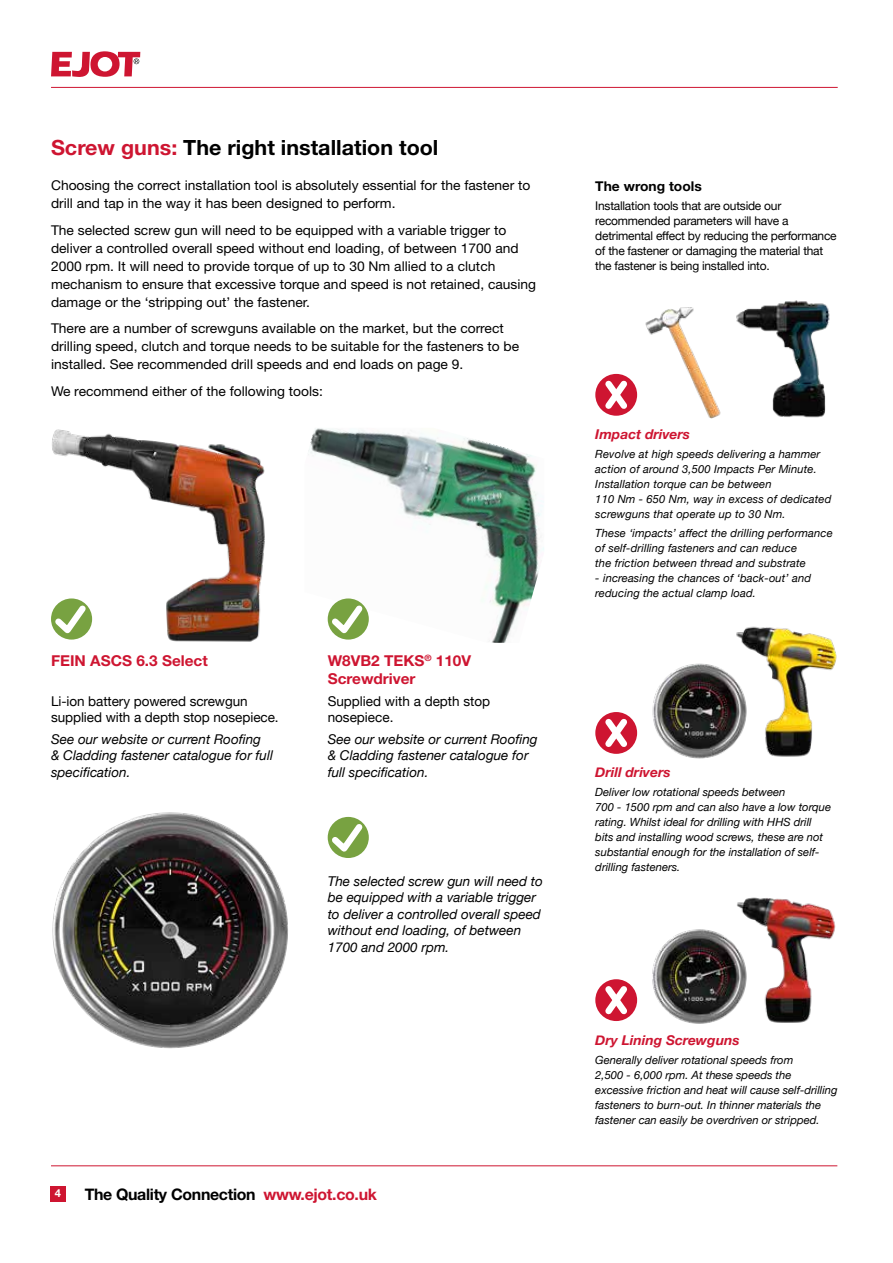
<style>
.page{position:relative;width:893px;height:1263px;background:#fff}
.page>*{position:absolute;margin:0;border:0;box-sizing:border-box;transform-origin:0 0}
.t1{font:700 21px "Helvetica Neue LT Std";color:#000}
.t2{font:700 15.9px "Helvetica Neue LT Std";letter-spacing:-.02em;color:#000}
.t3{font:700 15px/18px "Helvetica Neue LT Std";color:#ce1531}
.t4{font:13.5px/18px "Helvetica Neue LT Std";color:#000}
.t5{font:italic 13.5px/16.5px "Helvetica Neue";color:#000}
.t6{font:13.5px/16.5px "Helvetica Neue";letter-spacing:-.005em;color:#000}
.t7{font:italic 700 13.5px "Helvetica Neue";color:#ce1531}
.t8{font:700 13.5px "Helvetica Neue LT Std";color:#000}
.t9{font:12px/15px "Helvetica Neue";letter-spacing:-.02em;color:#000}
.t10{font:italic 11.25px/15px "Helvetica Neue";color:#000}
.t11{font:700 11.1px "Helvetica Neue LT Std";color:#fff}
.s1{color:#ce1531}
</style>
<div class="page">
<svg style="left:51px;top:51px;width:89px;height:26px"></svg>
<hr style="left:51px;top:87px;width:787px;height:1px;background:#ce1531">
<hr style="left:51px;top:1165px;width:786px;height:1px;background:#ce1531">
<div style="left:50px;top:1186px;width:16px;height:16px;background:#ce1531"></div>
<img style="left:736px;top:626px;width:101px;height:131px">
<img style="left:652px;top:662px;width:96px;height:96px">
<img style="left:737px;top:897px;width:99px;height:126px">
<img style="left:652px;top:928px;width:96px;height:96px">
<img style="left:736px;top:300px;width:94px;height:118px">
<img style="left:645px;top:307px;width:76px;height:112px">
<img style="left:52px;top:429px;width:213px;height:213px">
<img style="left:52px;top:812px;width:236px;height:237px">
<img style="left:308px;top:428px;width:236px;height:215px">
<svg style="left:51px;top:598px;width:41px;height:42px"></svg>
<svg style="left:51px;top:600px;width:40px;height:40px"></svg>
<svg style="left:328px;top:598px;width:41px;height:42px"></svg>
<svg style="left:326px;top:600px;width:42px;height:40px"></svg>
<svg style="left:328px;top:817px;width:41px;height:41px"></svg>
<svg style="left:327px;top:818px;width:41px;height:40px"></svg>
<svg style="left:595px;top:374px;width:42px;height:42px"></svg>
<svg style="left:600px;top:375px;width:33px;height:40px"></svg>
<svg style="left:595px;top:712px;width:42px;height:42px"></svg>
<svg style="left:600px;top:713px;width:33px;height:40px"></svg>
<svg style="left:595px;top:979px;width:42px;height:42px"></svg>
<svg style="left:600px;top:980px;width:33px;height:40px"></svg>
<h1 class="t1" style="left:51px;top:135px;width:389px"><span class="s1">Screw guns:</span> The right installation tool</h1>
<p class="t4" style="left:51px;top:176px;width:481px">Choosing the correct installation tool is absolutely essential for the fastener to drill and tap in the way it has been designed to perform.</p>
<p class="t4" style="left:51px;top:221px;width:487px">The selected screw gun will need to be equipped with a variable trigger to deliver a controlled overall speed without end loading, of between 1700 and 2000 rpm. It will need to provide torque of up to 30 Nm allied to a clutch mechanism to ensure that excessive torque and speed is not retained, causing damage or the ‘stripping out’ the fastener.</p>
<p class="t4" style="left:51px;top:319px;width:470px">There are a number of screwguns available on the market, but the correct drilling speed, clutch and torque needs to be suitable for the fasteners to be installed. See recommended drill speeds and end loads on page 9.</p>
<p class="t4" style="left:51px;top:382px;width:273px">We recommend either of the following tools:</p>
<h3 class="t3" style="left:51px;top:652px;width:158px">FEIN ASCS 6.3 Select</h3>
<p class="t6" style="left:51px;top:693px;width:229px">Li-ion battery powered screwgun supplied with a depth stop nosepiece.</p>
<p class="t5" style="left:51px;top:731px;width:224px">See our website or current Roofing<br>&amp; Cladding fastener catalogue for full specification.</p>
<h3 class="t3" style="left:328px;top:652px;width:145px">W8VB2 TEKS<sup>®</sup> 110V<br>Screwdriver</h3>
<p class="t6" style="left:328px;top:693px;width:164px">Supplied with a depth stop nosepiece.</p>
<p class="t5" style="left:328px;top:731px;width:212px">See our website or current Roofing &amp; Cladding fastener catalogue for full specification.</p>
<p class="t5" style="left:328px;top:873px;width:217px">The selected screw gun will need to be equipped with a variable trigger to deliver a controlled overall speed without end loading, of between<br>1700 and 2000 rpm.</p>
<p class="t11" style="left:55px;top:1186px;width:8px">4</p>
<h2 class="t2" style="left:85px;top:1185px;width:294px">The Quality Connection <span class="s1">www.ejot.co.uk</span></h2>
<p class="t8" style="left:595px;top:177px;width:108px">The wrong tools</p>
<p class="t9" style="left:595px;top:199px;width:243px">Installation tools that are outside our recommended parameters will have a detrimental effect by reducing the performance of the fastener or damaging the material that the fastener is being installed into.</p>
<p class="t7" style="left:595px;top:423px;width:96px">Impact drivers</p>
<p class="t10" style="left:595px;top:447px;width:238px">Revolve at high speeds delivering a hammer action of around 3,500 Impacts Per Minute.<br>Installation torque can be between<br>110 Nm - 650 Nm, way in excess of dedicated screwguns that operate up to 30 Nm.</p>
<p class="t10" style="left:595px;top:526px;width:239px">These ‘impacts’ affect the drilling performance of self-drilling fasteners and can reduce<br>the friction between thread and substrate</p>
<p class="t10" style="left:595px;top:571px;width:217px">- increasing the chances of ‘back-out’ and reducing the actual clamp load.</p>
<p class="t7" style="left:595px;top:762px;width:77px">Drill drivers</p>
<p class="t10" style="left:595px;top:785px;width:237px">Deliver low rotational speeds between<br>700 - 1500 rpm and can also have a low torque rating. Whilst ideal for drilling with HHS drill bits and installing wood screws, these are not substantial enough for the installation of self&shy;drilling fasteners.</p>
<p class="t7" style="left:595px;top:1029px;width:146px">Dry Lining Screwguns</p>
<p class="t10" style="left:595px;top:1053px;width:244px">Generally deliver rotational speeds from<br>2,500 - 6,000 rpm. At these speeds the excessive friction and heat will cause self-drilling fasteners to burn-out. In thinner materials the fastener can easily be overdriven or stripped.</p>
</div>
